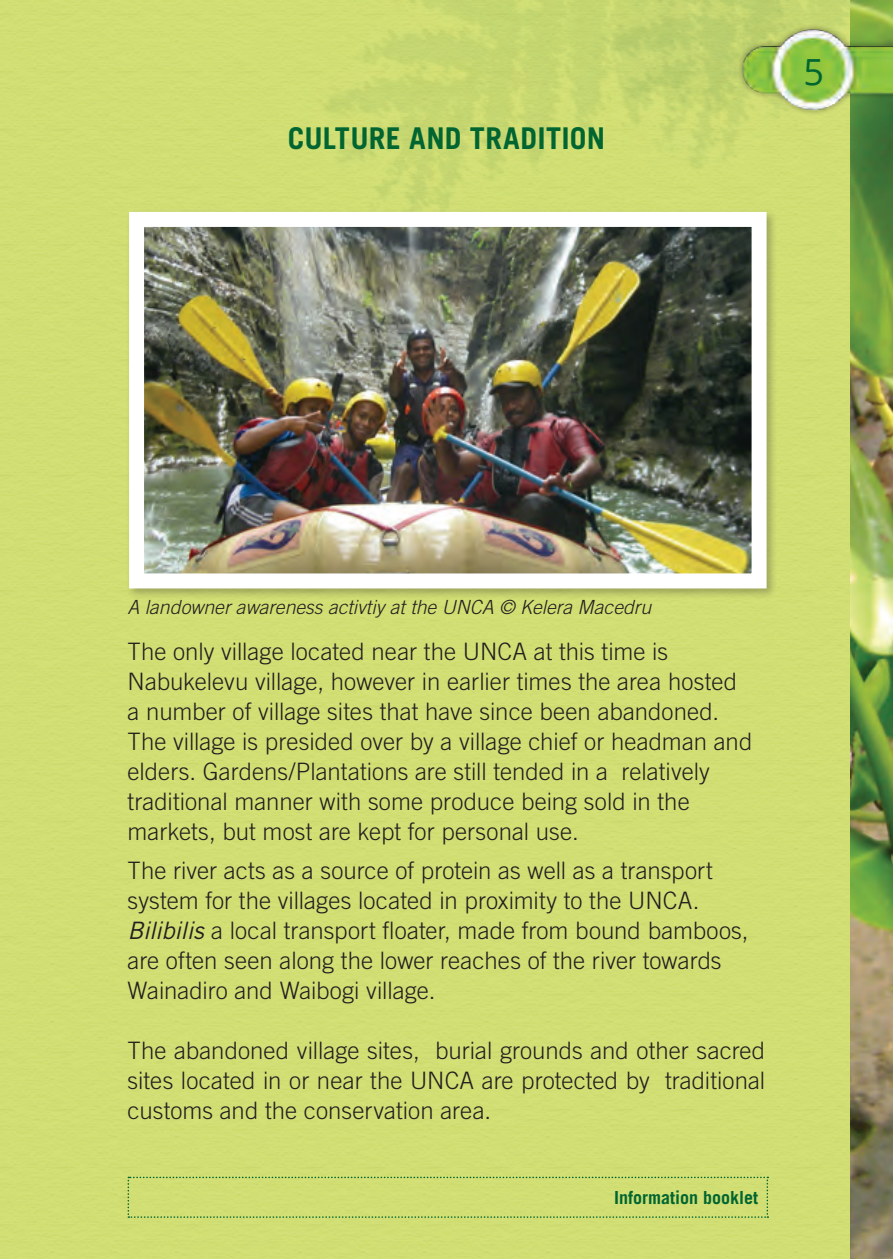
<style>
.page{position:relative;width:893px;height:1259px;background:#fff}
.page>*{position:absolute;margin:0;border:0;box-sizing:border-box;transform-origin:0 0}
.t1{font:36px "Open Sans";color:#006530}
.t2{font:700 30px "Trade Gothic LT Std";letter-spacing:.01em;color:#006530}
.t3{font:300 24px/30px "Trade Gothic LT Std";color:#231f20}
.t4{font:italic 300 19.5px "Trade Gothic LT Std";color:#231f20}
.t5{font:700 18px "Trade Gothic LT Std";color:#006530}
.s1{font-weight:400;font-style:italic}
</style>
<div class="page">
<div style="left:0;top:0;width:850px;height:1259px;background:#d1de73"></div>
<div style="left:128px;top:1176px;width:640px;height:41px;background:#d1de73"></div>
<div style="left:126px;top:209px;width:651px;height:391px;background:#231f20;opacity:.29"></div>
<img style="left:145px;top:228px;width:606px;height:344px">
<div style="left:129px;top:212px;width:638px;height:376px;border:15px solid #fff"></div>
<img style="left:850px;top:154px;width:43px;height:1105px">
<img style="left:702px;top:0;width:191px;height:154px">
<p class="t2" style="left:288px;top:120px;width:319px">CULTURE AND TRADITION</p>
<h1 class="t1" style="left:804px;top:47px;width:22px">5</h1>
<p class="t4" style="left:128px;top:596px;width:525px">A landowner awareness activtiy at the UNCA © Kelera Macedru</p>
<p class="t3" style="left:128px;top:636px;width:626px">The only village located near the UNCA at this time is Nabukelevu village, however in earlier times the area hosted a number of village sites that have since been abandoned.<br>The village is presided over by a village chief or headman and elders. Gardens/Plantations are still tended in a relatively traditional manner with some produce being sold in the markets, but most are kept for personal use.</p>
<p class="t3" style="left:128px;top:855px;width:623px">The river acts as a source of protein as well as a transport system for the villages located in proximity to the UNCA.<br><span class="s1">Bilibilis</span> a local transport floater, made from bound bamboos, are often seen along the lower reaches of the river towards Wainadiro and Waibogi village.</p>
<p class="t3" style="left:128px;top:1035px;width:639px;text-align:justify">The abandoned village sites, burial grounds and other sacred sites located in or near the UNCA are protected by traditional customs and the conservation area.</p>
<p class="t5" style="left:614px;top:1186px;width:146px">Information booklet</p>
</div>
